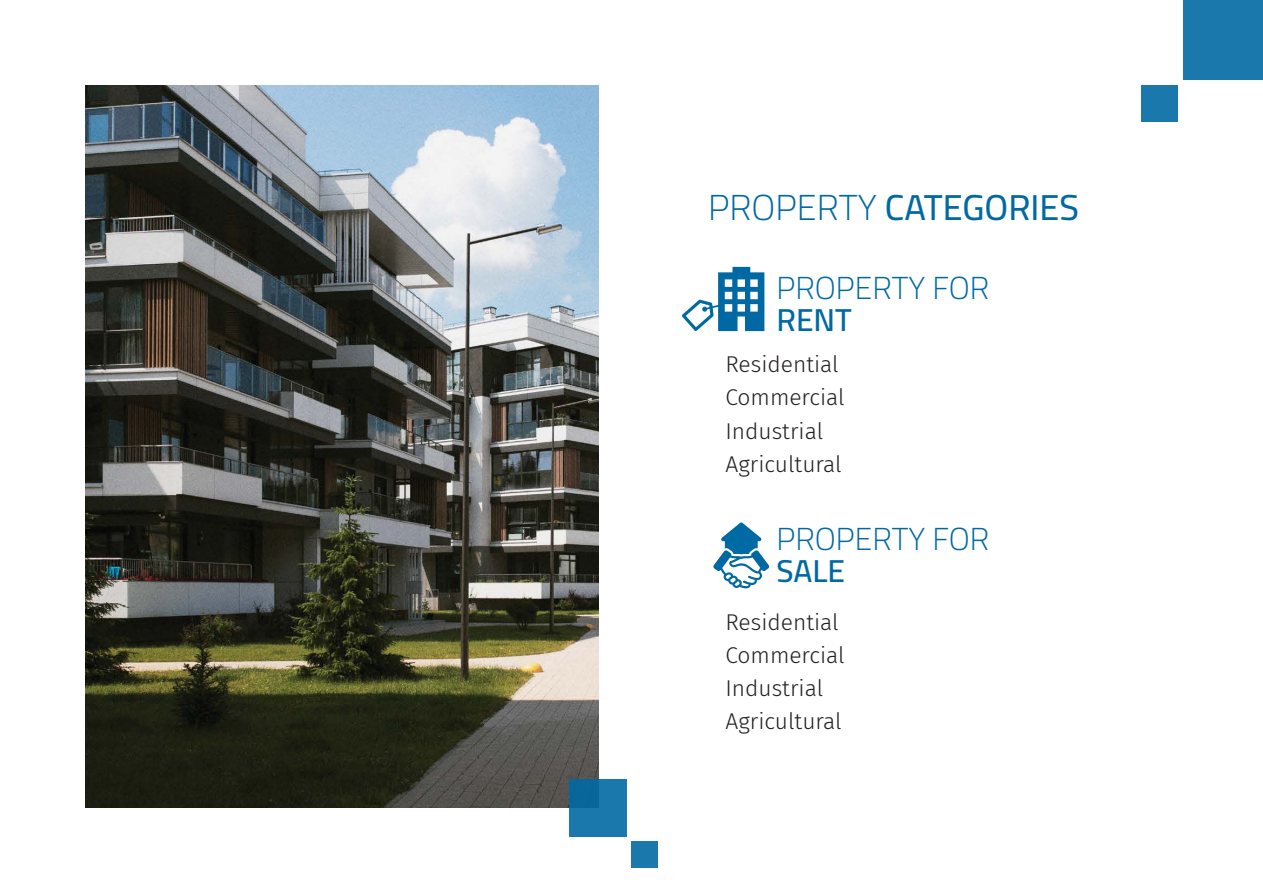
<style>
.page{position:relative;width:1263px;height:893px;background:#fff}
.page>*{position:absolute;margin:0;border:0;box-sizing:border-box;transform-origin:0 0}
.t1{font:500 36px "Cairo";color:#0069a3}
.t2{font:300 31.8px "Cairo";color:#0069a3}
.t3{font:600 31.8px "Cairo";color:#0069a3}
.t4{font:300 22.8px/33.2px "Fira Sans";color:#231f20}
.s1{font-weight:300}
</style>
<div class="page">
<div style="left:1183px;top:0;width:80px;height:80px;background:#1a78ac"></div>
<div style="left:1141px;top:85px;width:37px;height:36px;background:#1a78ac"></div>
<img style="left:85px;top:85px;width:513px;height:723px">
<div style="left:569px;top:779px;width:58px;height:58px;background:linear-gradient(to right,#0f6da0,#1c7aae)"></div>
<div style="left:631px;top:841px;width:27px;height:27px;background:#1a78ac"></div>
<svg style="left:682px;top:267px;width:82px;height:64px"></svg>
<svg style="left:713px;top:522px;width:56px;height:66px"></svg>
<h1 class="t1" style="left:708px;top:181px;width:372px"><span class="s1">PROPERTY</span> CATEGORIES</h1>
<h2 class="t2" style="left:776px;top:265px;width:214px">PROPERTY FOR</h2>
<h2 class="t3" style="left:776px;top:293px;width:77px">RENT</h2>
<p class="t4" style="left:725px;top:348px;width:121px">Residential<br>Commercial<br>Industrial<br>Agricultural</p>
<h2 class="t2" style="left:776px;top:516px;width:214px">PROPERTY FOR</h2>
<h2 class="t3" style="left:776px;top:544px;width:70px">SALE</h2>
<p class="t4" style="left:725px;top:605px;width:121px">Residential<br>Commercial<br>Industrial<br>Agricultural</p>
</div>
